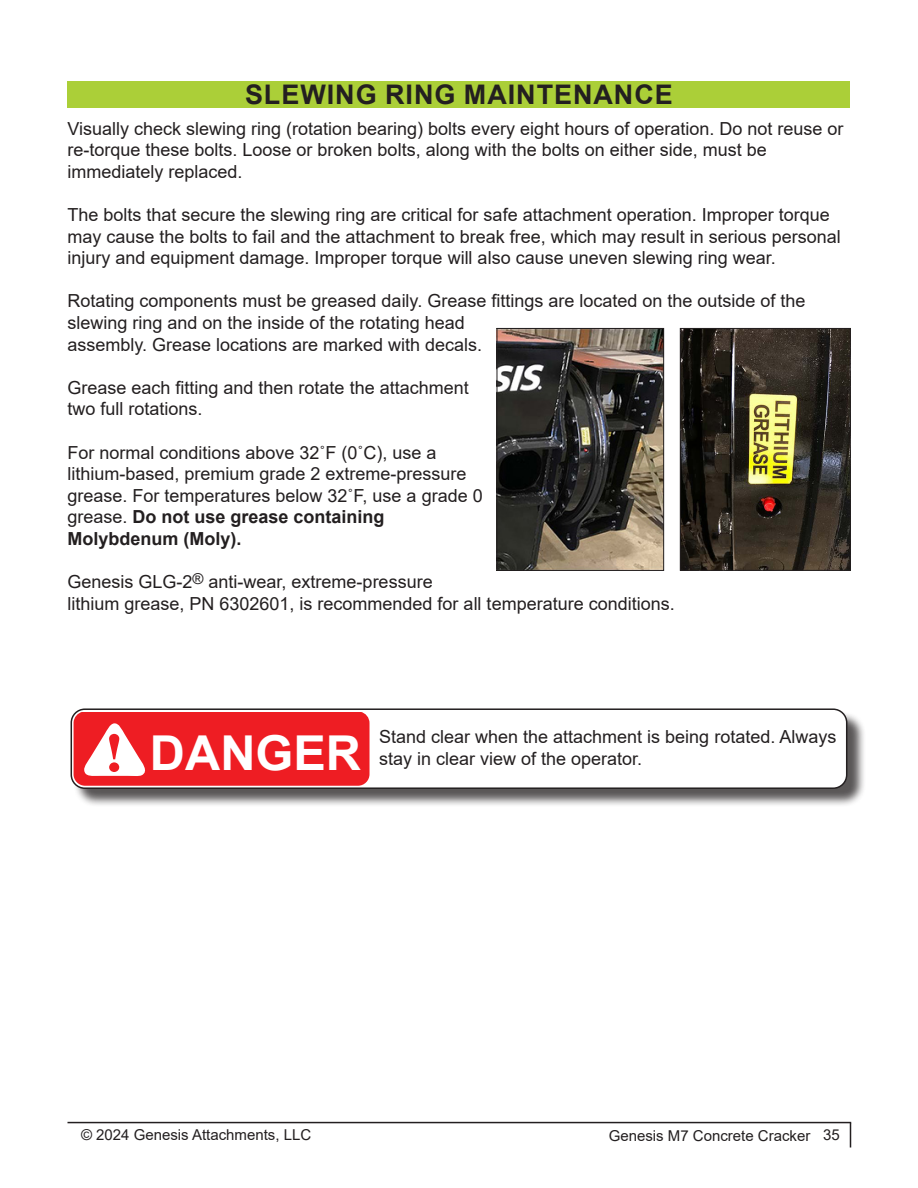
<style>
.page{position:relative;width:918px;height:1188px;background:#fff}
.page>*{position:absolute;margin:0;border:0;box-sizing:border-box;transform-origin:0 0}
.t1{font:700 48.15px "Arial";color:#fff}
.Section_Headings{font:700 27px "Arial";letter-spacing:.035em;color:#231f20}
.General_Paragraph_Style{font:18px/21.6px "Arial";color:#231f20}
.t2{font:15px "Arial";color:#231f20}
.s1{font-weight:700}
.s2{font-family:"Georgia";font-size:52.95px;color:#ee1d23}
</style>
<div class="page">
<hr style="left:68px;top:1122px;width:783px;height:1px;background:#231f20">
<svg style="left:850px;top:1123px;width:1px;height:24px"></svg>
<div style="left:68px;top:81px;width:782px;height:27px;background:#abcf38"></div>
<div style="left:73px;top:711px;width:793px;height:96px;background:#231f20;opacity:.75"></div>
<div style="left:71px;top:709px;width:776px;height:79px;background:#fff;border-radius:14px"></div>
<div style="left:71px;top:708px;width:776px;height:81px;border:2px solid #231f20;border-radius:14px"></div>
<svg style="left:74px;top:712px;width:296px;height:74px"></svg>
<img style="left:499px;top:330px;width:163px;height:239px">
<div style="left:497px;top:328px;width:167px;height:243px;border:1px solid #231f20"></div>
<img style="left:682px;top:330px;width:166px;height:239px">
<div style="left:680px;top:328px;width:170px;height:243px;border:1px solid #231f20"></div>
<p class="Section_Headings" style="left:245px;top:76px;width:429px">SLEWING RING MAINTENANCE</p>
<p class="General_Paragraph_Style" style="left:68px;top:117px;width:777px">Visually check slewing ring (rotation bearing) bolts every eight hours of operation. Do not reuse or re-torque these bolts. Loose or broken bolts, along with the bolts on either side, must be immediately replaced.</p>
<p class="General_Paragraph_Style" style="left:68px;top:204px;width:775px">The bolts that secure the slewing ring are critical for safe attachment operation. Improper torque may cause the bolts to fail and the attachment to break free, which may result in serious personal injury and equipment damage. Improper torque will also cause uneven slewing ring wear.</p>
<p class="General_Paragraph_Style" style="left:68px;top:290px;width:740px">Rotating components must be greased daily. Grease fittings are located on the outside of the slewing ring and on the inside of the rotating head<br>assembly. Grease locations are marked with decals.</p>
<p class="General_Paragraph_Style" style="left:68px;top:377px;width:403px">Grease each fitting and then rotate the attachment two full rotations.</p>
<p class="General_Paragraph_Style" style="left:68px;top:441px;width:417px">For normal conditions above 32˚F (0˚C), use a lithium-based, premium grade 2 extreme-pressure grease. For temperatures below 32˚F, use a grade 0 grease. <span class="s1">Do not use grease containing Molybdenum (Moly).</span></p>
<p class="General_Paragraph_Style" style="left:68px;top:571px;width:609px">Genesis GLG-2<sup>®</sup> anti-wear, extreme-pressure<br>lithium grease, PN 6302601, is recommended for all temperature conditions.</p>
<p class="t1" style="left:104px;top:722px;width:259px"><span class="s2">!</span> DANGER</p>
<p class="General_Paragraph_Style" style="left:379px;top:726px;width:459px">Stand clear when the attachment is being rotated. Always stay in clear view of the operator.</p>
<p class="t2" style="left:81px;top:1124px;width:232px">© 2024 Genesis Attachments, LLC</p>
<p class="t2" style="left:609px;top:1125px;width:233px">Genesis M7 Concrete Cracker 35</p>
</div>
